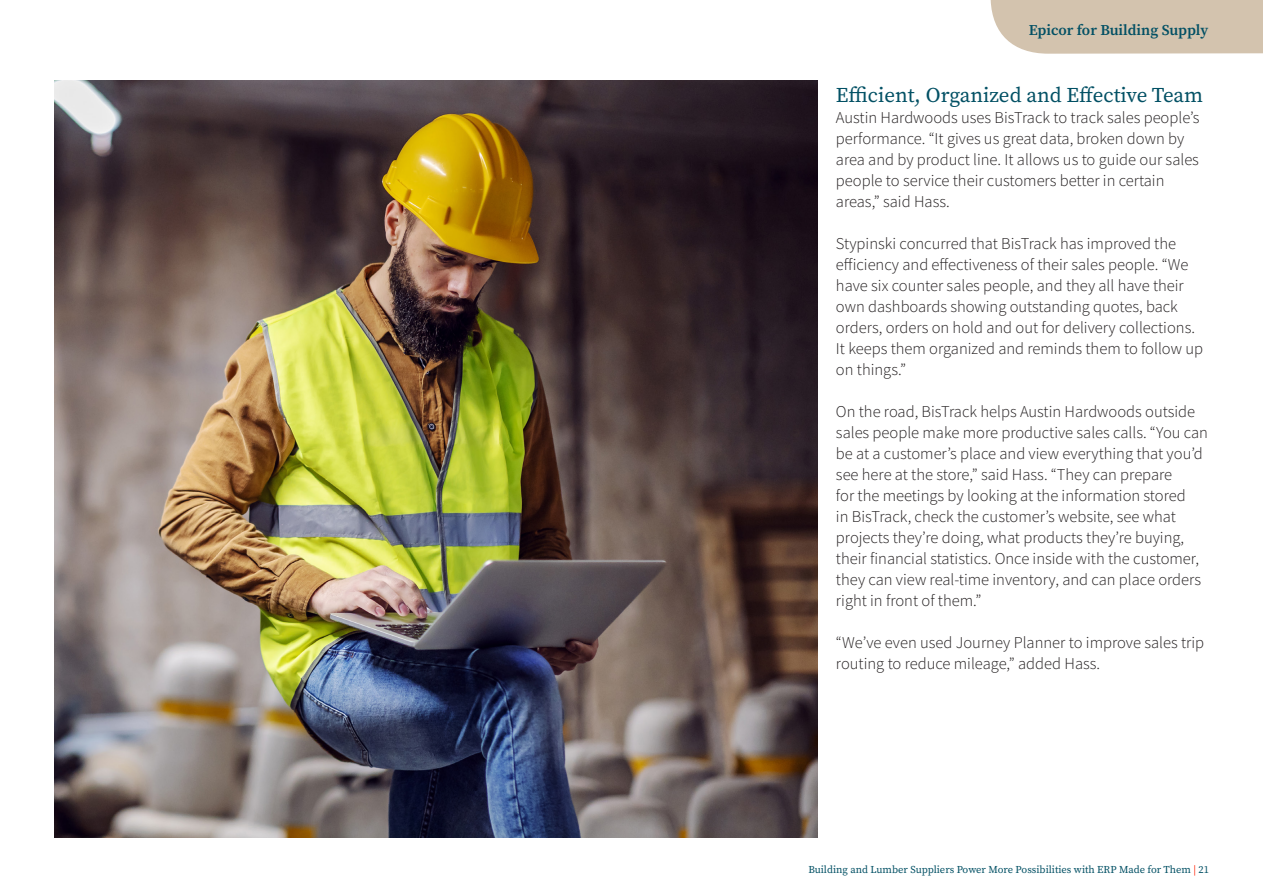
<style>
.page{position:relative;width:1263px;height:893px;background:#fff}
.page>*{position:absolute;margin:0;border:0;box-sizing:border-box;transform-origin:0 0}
.t1{font:21px "Source Serif Pro";color:#025064}
.Body_Copy{font:300 16.5px/21px "Source Sans Pro";color:#231f20}
.t2{font:600 15px "Source Serif Pro";color:#025064}
.t3{font:10.5px "Source Serif Pro";color:#025064}
.s1{color:#ff2102}
</style>
<div class="page">
<div style="left:991px;top:0;width:272px;height:54px;background:#d3c3ae"></div>
<img style="left:54px;top:81px;width:764px;height:756px">
<p class="t2" style="left:1029px;top:19px;width:181px">Epicor for Building Supply</p>
<h2 class="t1" style="left:836px;top:81px;width:369px">Efficient, Organized and Effective Team</h2>
<p class="Body_Copy" style="left:836px;top:107px;width:365px">Austin Hardwoods uses BisTrack to track sales people’s performance. “It gives us great data, broken down by area and by product line. It allows us to guide our sales people to service their customers better in certain areas,” said Hass.</p>
<p class="Body_Copy" style="left:836px;top:233px;width:369px">Stypinski concurred that BisTrack has improved the efficiency and effectiveness of their sales people. “We have six counter sales people, and they all have their own dashboards showing outstanding quotes, back orders, orders on hold and out for delivery collections.<br>It keeps them organized and reminds them to follow up on things.”</p>
<p class="Body_Copy" style="left:836px;top:401px;width:373px">On the road, BisTrack helps Austin Hardwoods outside sales people make more productive sales calls. “You can be at a customer’s place and view everything that you’d see here at the store,” said Hass. “They can prepare<br>for the meetings by looking at the information stored<br>in BisTrack, check the customer’s website, see what projects they’re doing, what products they’re buying, their financial statistics. Once inside with the customer, they can view real-time inventory, and can place orders right in front of them.”</p>
<p class="Body_Copy" style="left:836px;top:632px;width:370px">“We’ve even used Journey Planner to improve sales trip routing to reduce mileage,” added Hass.</p>
<p class="t3" style="left:808px;top:862px;width:402px">Building and Lumber Suppliers Power More Possibilities with ERP Made for Them <span class="s1">|</span> 21</p>
</div>
